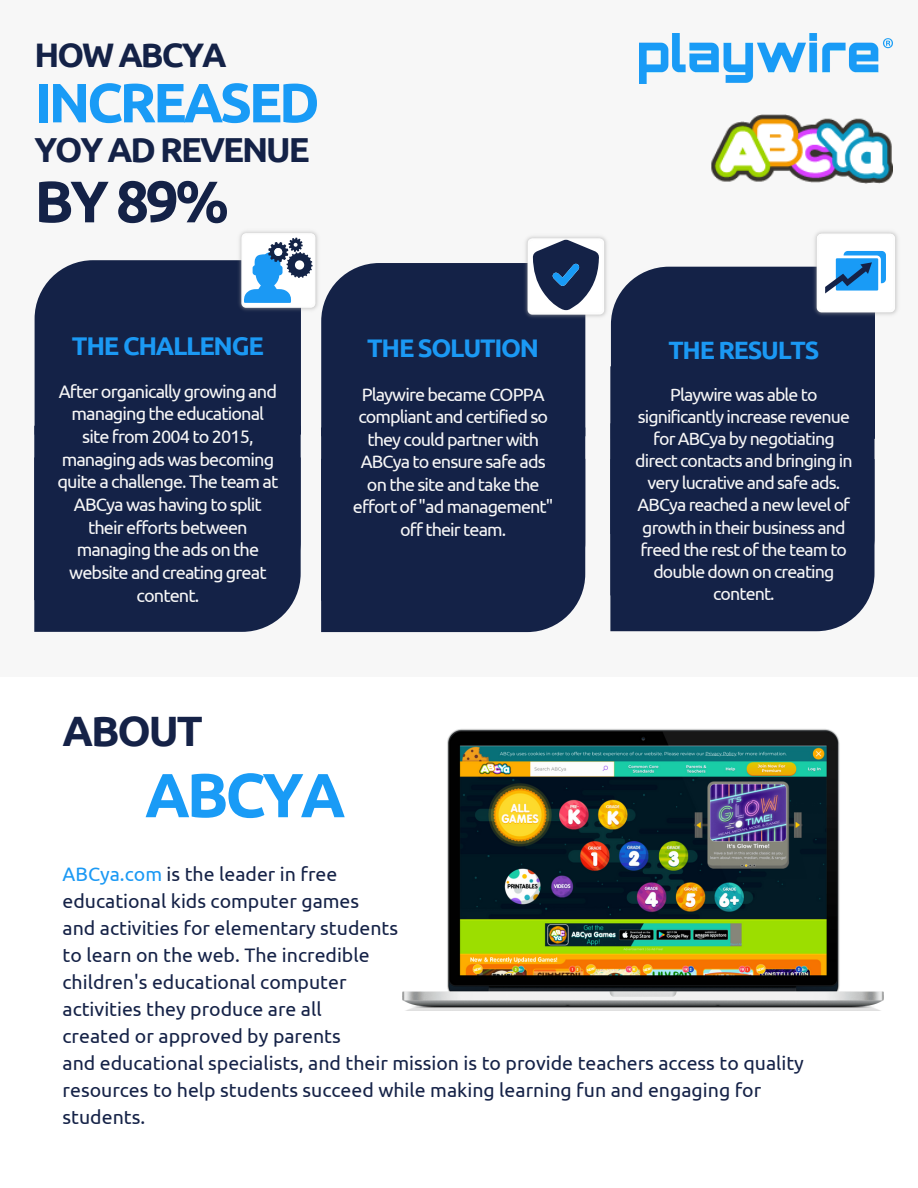
<style>
.page{position:relative;width:918px;height:1188px;background:#f7f7f7}
.page>*{position:absolute;margin:0;border:0;box-sizing:border-box;transform-origin:0 0}
.t1{font:700 62.1px "Ubuntu";letter-spacing:-.05em;color:#199bf6}
.t2{font:700 58.5px "Ubuntu";color:#142247}
.t3{font:700 55.35px "Ubuntu";letter-spacing:-.06em;color:#199bf6}
.t4{font:700 42.45px "Ubuntu";letter-spacing:-.05em;color:#152247}
.t5{font:700 34.65px "Ubuntu";letter-spacing:-.06em;color:#142247}
.t6{font:700 34.05px "Ubuntu";letter-spacing:-.06em;color:#142247}
.t7{font:700 25.65px "Ubuntu";letter-spacing:-.05em;color:#1b99f4}
.t8{font:700 25.5px "Ubuntu";letter-spacing:-.05em;color:#1b99f4}
.t9{font:700 25.05px "Ubuntu";letter-spacing:-.05em;color:#1b99f4}
.t10{font:19.5px/27px "Ubuntu";color:#152247}
.t11{font:18.15px/22.6px "Ubuntu";letter-spacing:-.05em;color:#f7f7f7;text-align:center}
.t12{font:18px/22.5px "Ubuntu";letter-spacing:-.05em;color:#f7f7f7;text-align:center}
.t13{font:17.7px/22.2px "Ubuntu";letter-spacing:-.05em;color:#f7f7f7;text-align:center}
.s1{color:#1b99f4}
</style>
<div class="page">
<img style="left:640px;top:34px;width:253px;height:49px">
<div style="left:0;top:678px;width:918px;height:510px;background:#fff"></div>
<svg style="left:34px;top:600px;width:260px;height:32px;background:#212e51"></svg>
<div style="left:34px;top:426px;width:267px;height:174px;background:#142247"></div>
<div style="left:35px;top:260px;width:266px;height:175px;background:#142247"></div>
<img style="left:236px;top:231px;width:82px;height:83px">
<svg style="left:244px;top:238px;width:69px;height:65px"></svg>
<div style="left:611px;top:595px;width:260px;height:36px;background:#142247"></div>
<div style="left:611px;top:439px;width:264px;height:156px;background:#142247"></div>
<div style="left:611px;top:439px;width:256px;height:95px;background:#142247"></div>
<div style="left:611px;top:267px;width:264px;height:172px;background:#142247"></div>
<img style="left:811px;top:231px;width:87px;height:87px">
<svg style="left:825px;top:251px;width:61px;height:42px"></svg>
<div style="left:321px;top:263px;width:264px;height:164px;background:#142247"></div>
<img style="left:523px;top:236px;width:84px;height:85px">
<svg style="left:533px;top:240px;width:66px;height:71px"></svg>
<div style="left:321px;top:601px;width:258px;height:31px;background:#142247"></div>
<div style="left:321px;top:427px;width:264px;height:174px;background:#142247"></div>
<img style="left:402px;top:729px;width:482px;height:282px">
<img style="left:711px;top:115px;width:181px;height:68px">
<h3 class="t6" style="left:34px;top:35px;width:194px">HOW ABCYA</h3>
<h3 class="t3" style="left:34px;top:71px;width:287px">INCREASED</h3>
<h3 class="t5" style="left:34px;top:130px;width:277px">YOY AD REVENUE</h3>
<h2 class="t2" style="left:34px;top:168px;width:196px">BY 89%</h2>
<h3 class="t7" style="left:72px;top:331px;width:193px">THE CHALLENGE</h3>
<p class="t11" style="left:58px;top:379px;width:222px">After organically growing and managing the educational site from 2004 to 2015, managing ads was becoming quite a challenge. The team at<br>ABCya was having to split their efforts between managing the ads on the website and creating great content.</p>
<p class="t13" style="left:635px;top:383px;width:219px">Playwire was able to significantly increase revenue for ABCya by negotiating direct contacts and bringing in very lucrative and safe ads.<br>ABCya reached a new level of growth in their business and freed the rest of the team to double down on creating content.</p>
<h3 class="t8" style="left:367px;top:333px;width:173px">THE SOLUTION</h3>
<p class="t9" style="left:668px;top:335px;width:152px">THE RESULTS</p>
<p class="t12" style="left:353px;top:383px;width:202px">Playwire became COPPA compliant and certified so they could partner with<br>ABCya to ensure safe ads on the site and take the effort of "ad management" off their team.</p>
<h3 class="t4" style="left:63px;top:707px;width:142px">ABOUT</h3>
<h1 class="t1" style="left:145px;top:759px;width:202px">ABCYA</h1>
<p class="t10" style="left:63px;top:860px;width:743px"><span class="s1">ABCya.com</span> is the leader in free<br>educational kids computer games<br>and activities for elementary students<br>to learn on the web. The incredible<br>children's educational computer<br>activities they produce are all<br>created or approved by parents<br>and educational specialists, and their mission is to provide teachers access to quality resources to help students succeed while making learning fun and engaging for students.</p>
</div>
